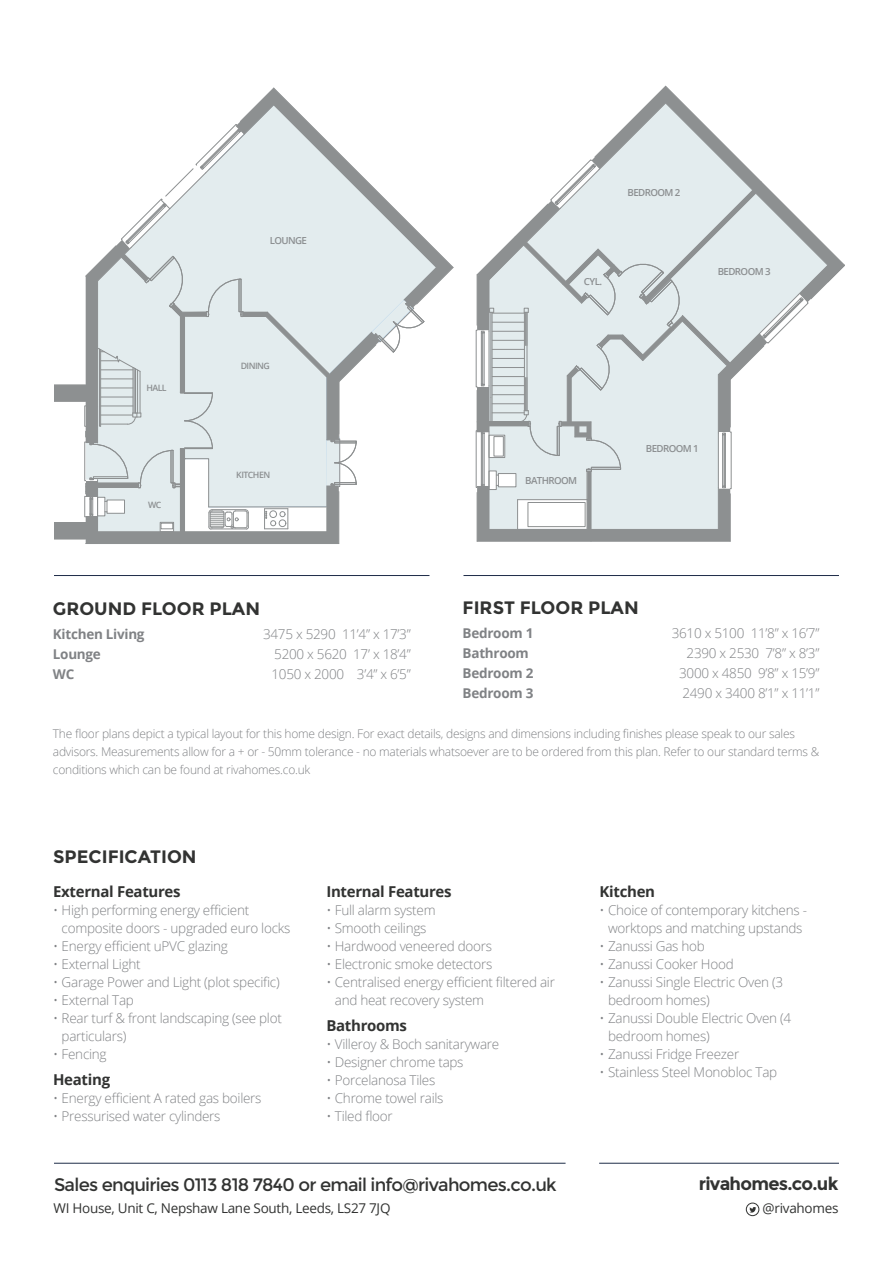
<style>
.page{position:relative;width:893px;height:1263px;background:#fff}
.page>*{position:absolute;margin:0;border:0;box-sizing:border-box;transform-origin:0 0}
.t1{font:18px "Montserrat";letter-spacing:-.04em;color:#323332}
.t2{font:700 18px "Montserrat";color:#323332}
.t3{font:700 18px "Montserrat";letter-spacing:-.04em;color:#323332}
.t4{font:700 15px "Open Sans";letter-spacing:-.02em;color:#323332}
.t5{font:300 13.5px/18px "Open Sans";letter-spacing:-.02em;color:#808285}
.t6{font:13.5px "Open Sans";letter-spacing:-.02em;color:#323332}
.t7{font:700 13.5px "Open Sans";letter-spacing:-.02em;color:#808285}
.t8{font:300 12px/18px "Open Sans";letter-spacing:-.02em;color:#808285}
.t9{font:600 9.75px "Open Sans";letter-spacing:-.06em;color:#8b8e90}
.t10{font:600 8.7px "Open Sans";letter-spacing:-.06em;color:#8b8e90}
</style>
<div class="page">
<hr style="left:599px;top:1163px;width:240px;height:1px;background:#1e2c48">
<svg style="left:749px;top:1207px;width:7px;height:6px"></svg>
<div style="left:746px;top:1203px;width:13px;height:13px;border:1px solid #323332;border-radius:50%"></div>
<hr style="left:54px;top:1163px;width:512px;height:1px;background:#1e2c48">
<hr style="left:86px;top:543px;width:94px;height:1px;background:#8d9091">
<hr style="left:180px;top:543px;width:159px;height:1px;background:#8d9091">
<svg style="left:54px;top:87px;width:400px;height:456px"></svg>
<svg style="left:236px;top:88px;width:217px;height:220px;fill:#e3ecee"></svg>
<hr style="left:477px;top:541px;width:114px;height:1px;background:#8d9091">
<hr style="left:591px;top:541px;width:139px;height:1px;background:#8d9091">
<svg style="left:476px;top:85px;width:369px;height:456px"></svg>
<hr style="left:54px;top:575px;width:375px;height:1px;background:#1e2c48">
<hr style="left:463px;top:575px;width:376px;height:1px;background:#1e2c48">
<p class="t9" style="left:270px;top:234px;width:39px">LOUNGE</p>
<p class="t10" style="left:146px;top:382px;width:22px">HALL</p>
<p class="t10" style="left:148px;top:499px;width:15px">WC</p>
<p class="t10" style="left:241px;top:360px;width:31px">DINING</p>
<p class="t10" style="left:236px;top:469px;width:35px">KITCHEN</p>
<h1 class="t2" style="left:53px;top:598px;width:209px">GROUND FLOOR PLAN</h1>
<p class="t7" style="left:53px;top:624px;width:93px">Kitchen Living</p>
<p class="t5" style="left:263px;top:625px;width:149px">3475 x 5290 11’4” x 17’3”</p>
<p class="t7" style="left:53px;top:644px;width:49px">Lounge</p>
<p class="t5" style="left:274px;top:644px;width:138px">5200 x 5620 17’ x 18’4”</p>
<p class="t7" style="left:53px;top:664px;width:23px">WC</p>
<p class="t5" style="left:271px;top:664px;width:141px">1050 x 2000 3’4” x 6’5”</p>
<p class="t9" style="left:627px;top:185px;width:54px">BEDROOM 2</p>
<p class="t9" style="left:584px;top:275px;width:20px">CYL.</p>
<p class="t9" style="left:718px;top:265px;width:54px">BEDROOM 3</p>
<p class="t9" style="left:525px;top:473px;width:54px">BATHROOM</p>
<p class="t9" style="left:646px;top:442px;width:54px">BEDROOM 1</p>
<h1 class="t2" style="left:463px;top:597px;width:178px">FIRST FLOOR PLAN</h1>
<p class="t7" style="left:463px;top:624px;width:72px">Bedroom 1</p>
<p class="t5" style="left:672px;top:624px;width:149px">3610 x 5100 11’8” x 16’7”</p>
<p class="t7" style="left:463px;top:644px;width:68px">Bathroom</p>
<p class="t5" style="left:687px;top:644px;width:134px">2390 x 2530 7’8” x 8’3”</p>
<p class="t7" style="left:463px;top:663px;width:72px">Bedroom 2</p>
<p class="t5" style="left:679px;top:664px;width:142px">3000 x 4850 9’8” x 15’9”</p>
<p class="t7" style="left:463px;top:683px;width:72px">Bedroom 3</p>
<p class="t5" style="left:682px;top:683px;width:139px">2490 x 3400 8’1” x 11’1”</p>
<p class="t8" style="left:53px;top:725px;width:768px">The floor plans depict a typical layout for this home design. For exact details, designs and dimensions including finishes please speak to our sales advisors. Measurements allow for a + or - 50mm tolerance - no materials whatsoever are to be ordered from this plan. Refer to our standard terms &amp; conditions which can be found at rivahomes.co.uk</p>
<p class="t9" style="left:236px;top:761px;width:54px">BEDROOM 2</p>
<h1 class="t2" style="left:53px;top:846px;width:145px">SPECIFICATION</h1>
<p class="t4" style="left:53px;top:880px;width:129px">External Features</p>
<p class="t5" style="left:62px;top:900px;width:230px;text-indent:-9px">• High performing energy efficient composite doors - upgraded euro locks</p>
<p class="t5" style="left:53px;top:936px;width:176px">• Energy efficient uPVC glazing</p>
<p class="t5" style="left:53px;top:954px;width:89px">• External Light</p>
<p class="t5" style="left:53px;top:972px;width:228px">• Garage Power and Light (plot specific)</p>
<p class="t5" style="left:53px;top:990px;width:82px">• External Tap</p>
<p class="t5" style="left:62px;top:1008px;width:222px;text-indent:-9px">• Rear turf &amp; front landscaping (see plot particulars)</p>
<p class="t5" style="left:53px;top:1044px;width:55px">• Fencing</p>
<p class="t4" style="left:53px;top:1069px;width:59px">Heating</p>
<p class="t5" style="left:53px;top:1089px;width:210px">• Energy efficient A rated gas boilers</p>
<p class="t5" style="left:53px;top:1107px;width:169px">• Pressurised water cylinders</p>
<p class="t9" style="left:254px;top:1017px;width:54px">BEDROOM 1</p>
<p class="t4" style="left:326px;top:880px;width:127px">Internal Features</p>
<p class="t5" style="left:326px;top:900px;width:111px">• Full alarm system</p>
<p class="t5" style="left:326px;top:918px;width:102px">• Smooth ceilings</p>
<p class="t5" style="left:326px;top:936px;width:167px">• Hardwood veneered doors</p>
<p class="t5" style="left:326px;top:954px;width:168px">• Electronic smoke detectors</p>
<p class="t5" style="left:335px;top:972px;width:222px;text-indent:-9px">• Centralised energy efficient filtered air and heat recovery system</p>
<p class="t4" style="left:326px;top:1015px;width:82px">Bathrooms</p>
<p class="t5" style="left:326px;top:1035px;width:175px">• Villeroy &amp; Boch sanitaryware</p>
<p class="t5" style="left:326px;top:1053px;width:139px">• Designer chrome taps</p>
<p class="t5" style="left:326px;top:1071px;width:110px">• Porcelanosa Tiles</p>
<p class="t5" style="left:326px;top:1089px;width:119px">• Chrome towel rails</p>
<p class="t5" style="left:326px;top:1107px;width:68px">• Tiled floor</p>
<h1 class="t1" style="left:54px;top:1174px;width:504px">Sales enquiries 0113 818 7840 or email info@rivahomes.co.uk</h1>
<p class="t6" style="left:54px;top:1199px;width:338px">WI House, Unit C, Nepshaw Lane South, Leeds, LS27 7JQ</p>
<p class="t4" style="left:600px;top:880px;width:57px">Kitchen</p>
<p class="t5" style="left:600px;top:900px;width:209px;text-align:center">• Choice of contemporary kitchens - worktops and matching upstands</p>
<p class="t5" style="left:600px;top:936px;width:107px">• Zanussi Gas hob</p>
<p class="t5" style="left:600px;top:954px;width:136px">• Zanussi Cooker Hood</p>
<p class="t5" style="left:608px;top:972px;width:177px;text-indent:-9px">• Zanussi Single Electric Oven (3 bedroom homes)</p>
<p class="t5" style="left:608px;top:1008px;width:185px;text-indent:-9px">• Zanussi Double Electric Oven (4 bedroom homes)</p>
<p class="t5" style="left:600px;top:1044px;width:141px">• Zanussi Fridge Freezer</p>
<p class="t5" style="left:600px;top:1062px;width:179px">• Stainless Steel Monobloc Tap</p>
<h1 class="t3" style="left:699px;top:1173px;width:141px">rivahomes.co.uk</h1>
<p class="t6" style="left:763px;top:1199px;width:77px">@rivahomes</p>
</div>
